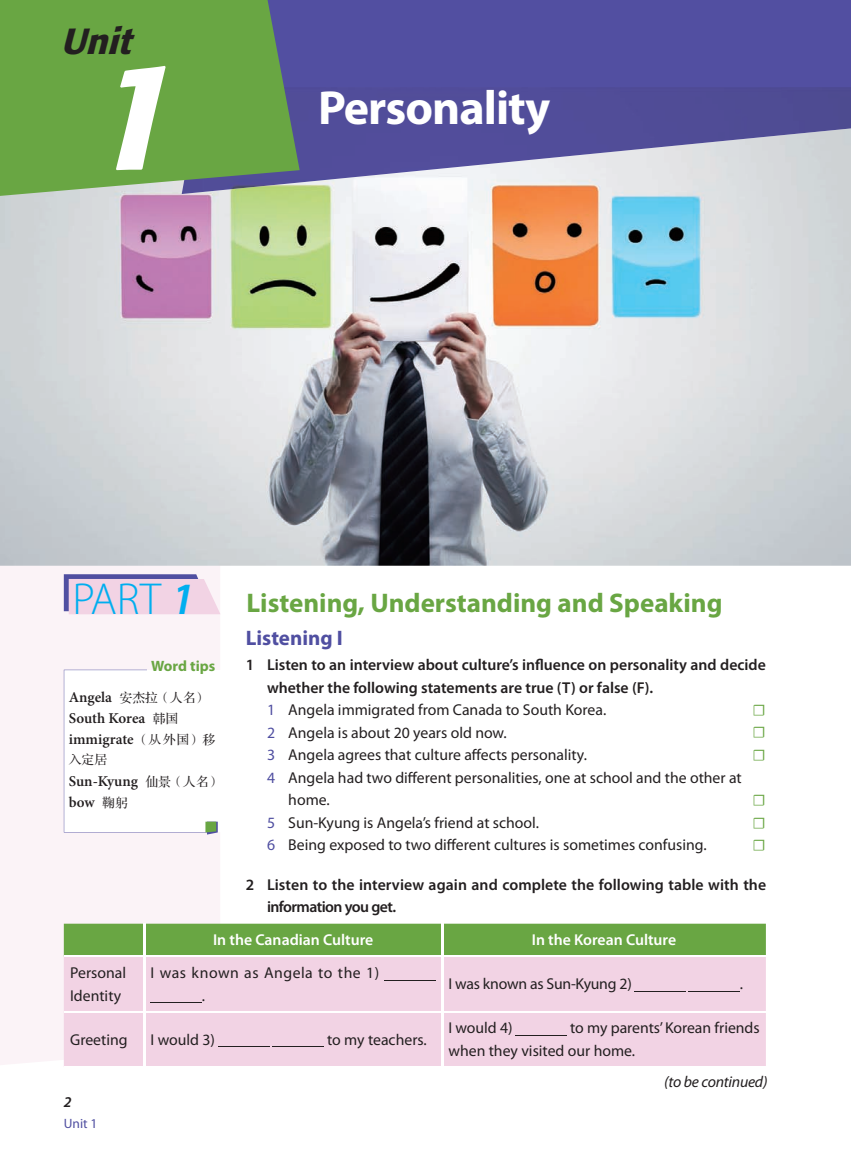
<style>
.page{position:relative;width:851px;height:1174px;background:#fff}
.page>*{position:absolute;margin:0;border:0;box-sizing:border-box;transform-origin:0 0}
.t1{font:700 48px "Myriad Pro";letter-spacing:-.02em;color:#fff}
.t2{font:italic 500 36px "Formata";color:#231f20}
.t3{font:700 27px "Myriad Pro";color:#69a643}
.t4{font:700 21px "Myriad Pro";color:#504fa1}
.t5{font:15.75px/22.5px "Myriad Pro";color:#231f20}
.t6{font:600 15.75px/22.5px "Myriad Pro";color:#231f20}
.t7{font:600 15.75px "Myriad Pro";color:#fff}
.t8{font:15.75px/22.5px "Myriad Pro";letter-spacing:.03em;color:#231f20}
.t9{font:italic 15.75px "Myriad Pro";letter-spacing:-.015em;color:#231f20}
.t10{font:15.75px "Minion Pro";color:#69a643}
.t11{font:600 15px/21px "Minion Pro";color:#231f20}
.t12{font:700 15px "Myriad Pro";color:#69a643}
.t13{font:italic 600 15px "Myriad Pro";color:#231f20}
.t14{font:13.5px "Myriad Pro";color:#504fa1}
.t15{font:12.75px "FZS3 K GBK1 0";color:#231f20}
.s1{font-weight:300;font-size:45px;color:#00aeef}
.s2{font-weight:600;font-style:italic;font-size:45px;color:#00aeef}
.s3{font-family:"Minion Pro";font-weight:600;font-size:15px}
.s4{font-family:"FZS3 K GBK1 0";font-weight:400;font-size:12.75px}
.s5{font-weight:400;color:#504fa1}
.s6{font-weight:400}
.s7{color:#504fa1}
</style>
<div class="page">
<div style="left:0;top:566px;width:220px;height:499px;background:#fbf3f7"></div>
<img style="left:0;top:194px;width:850px;height:372px">
<div style="left:220px;top:0;width:630px;height:87px;background:#524fa1"></div>
<img style="left:299px;top:87px;width:551px;height:107px">
<svg style="left:0;top:0;width:299px;height:196px;background:#6ba24e"></svg>
<div style="left:64px;top:670px;width:162px;height:162px;background:#fff"></div>
<svg style="left:64px;top:669px;width:154px;height:165px"></svg>
<svg style="left:116px;top:66px;width:50px;height:104px"></svg>
<div style="left:64px;top:923px;width:701px;height:33px;background:#69a643"></div>
<div style="left:64px;top:957px;width:701px;height:109px;background:#f2d3e4"></div>
<hr style="left:143px;top:923px;width:2px;height:33px;background:#fff">
<hr style="left:441px;top:923px;width:2px;height:33px;background:#fff">
<hr style="left:143px;top:957px;width:2px;height:54px;background:#fff">
<hr style="left:441px;top:957px;width:2px;height:54px;background:#fff">
<hr style="left:143px;top:1012px;width:2px;height:54px;background:#fff">
<hr style="left:441px;top:1012px;width:2px;height:54px;background:#fff">
<hr style="left:64px;top:1011px;width:80px;height:1px;background:#fff">
<hr style="left:144px;top:1011px;width:298px;height:1px;background:#fff">
<hr style="left:442px;top:1011px;width:323px;height:1px;background:#fff">
<hr style="left:64px;top:956px;width:80px;height:1px;background:#fff">
<hr style="left:144px;top:956px;width:298px;height:1px;background:#fff">
<hr style="left:384px;top:979px;width:51px;height:1px;background:#231f20">
<hr style="left:151px;top:1002px;width:51px;height:1px;background:#231f20">
<hr style="left:634px;top:991px;width:51px;height:1px;background:#231f20">
<hr style="left:688px;top:991px;width:51px;height:1px;background:#231f20">
<hr style="left:218px;top:1046px;width:51px;height:1px;background:#231f20">
<hr style="left:273px;top:1046px;width:51px;height:1px;background:#231f20">
<hr style="left:515px;top:1035px;width:51px;height:1px;background:#231f20">
<svg style="left:64px;top:574px;width:156px;height:40px;background:#dec4dc"></svg>
<h2 class="t2" style="left:60px;top:20px;width:83px">Unit</h2>
<h1 class="t1" style="left:318px;top:77px;width:234px">Personality</h1>
<h3 class="t3" style="left:72px;top:586px;width:651px"><span class="s1">PART</span> <span class="s2">1</span> Listening, Understanding and Speaking</h3>
<p class="t12" style="left:151px;top:655px;width:65px">Word tips</p>
<p class="t15" style="left:69px;top:691px;width:139px"><span class="s3">Angela</span> 安杰拉（人名）</p>
<p class="t11" style="left:69px;top:707px;width:148px">South Korea <span class="s4">韩国</span>immigrate <span class="s4">（从外国）移</span></p>
<p class="t15" style="left:69px;top:752px;width:40px">入定居</p>
<p class="t11" style="left:69px;top:770px;width:153px">Sun-Kyung <span class="s4">仙景（人名）</span>bow <span class="s4">鞠躬</span></p>
<h3 class="t4" style="left:246px;top:624px;width:99px">Listening I</h3>
<p class="t6" style="left:267px;top:653px;width:500px;text-indent:-21px">1 Listen to an interview about culture’s influence on personality and decide whether the following statements are true (T) or false (F).<br><span class="s5">1</span> <span class="s6">Angela immigrated from Canada to South Korea.</span></p>
<p class="t10" style="left:752px;top:699px;width:15px">☐</p>
<p class="t5" style="left:267px;top:721px;width:241px"><span class="s7">2</span> Angela is about 20 years old now.</p>
<p class="t10" style="left:752px;top:722px;width:15px">☐</p>
<p class="t5" style="left:267px;top:743px;width:321px"><span class="s7">3</span> Angela agrees that culture affects personality.</p>
<p class="t10" style="left:752px;top:744px;width:15px">☐</p>
<p class="t5" style="left:288px;top:766px;width:455px;text-indent:-21px"><span class="s7">4</span> Angela had two different personalities, one at school and the other at home.</p>
<p class="t10" style="left:752px;top:789px;width:15px">☐</p>
<p class="t5" style="left:267px;top:811px;width:273px"><span class="s7">5</span> Sun-Kyung is Angela’s friend at school.</p>
<p class="t10" style="left:752px;top:812px;width:15px">☐</p>
<p class="t5" style="left:267px;top:833px;width:441px"><span class="s7">6</span> Being exposed to two different cultures is sometimes confusing.</p>
<p class="t10" style="left:752px;top:834px;width:15px">☐</p>
<p class="t6" style="left:267px;top:872px;width:500px;text-indent:-21px">2 Listen to the interview again and complete the following table with the information you get.</p>
<p class="t7" style="left:213px;top:930px;width:162px">In the Canadian Culture</p>
<p class="t7" style="left:531px;top:930px;width:146px">In the Korean Culture</p>
<p class="t5" style="left:70px;top:961px;width:57px">Personal<br>Identity</p>
<p class="t8" style="left:202px;top:961px;width:179px;text-indent:-51px">I was known as Angela to the 1) .</p>
<p class="t5" style="left:448px;top:972px;width:185px">I was known as Sun-Kyung 2)</p>
<p class="t5" style="left:739px;top:972px;width:5px">.</p>
<p class="t5" style="left:70px;top:1028px;width:59px">Greeting</p>
<p class="t5" style="left:151px;top:1028px;width:66px">I would 3)</p>
<p class="t5" style="left:327px;top:1028px;width:101px">to my teachers.</p>
<p class="t5" style="left:448px;top:1016px;width:313px;text-indent:122px">to my parents’ Korean friends when they visited our home.</p>
<p class="t9" style="left:664px;top:1072px;width:105px">(to be continued)</p>
<p class="t5" style="left:448px;top:1016px;width:66px">I would 4)</p>
<p class="t13" style="left:64px;top:1092px;width:9px">2</p>
<p class="t14" style="left:64px;top:1115px;width:35px">Unit 1</p>
</div>
